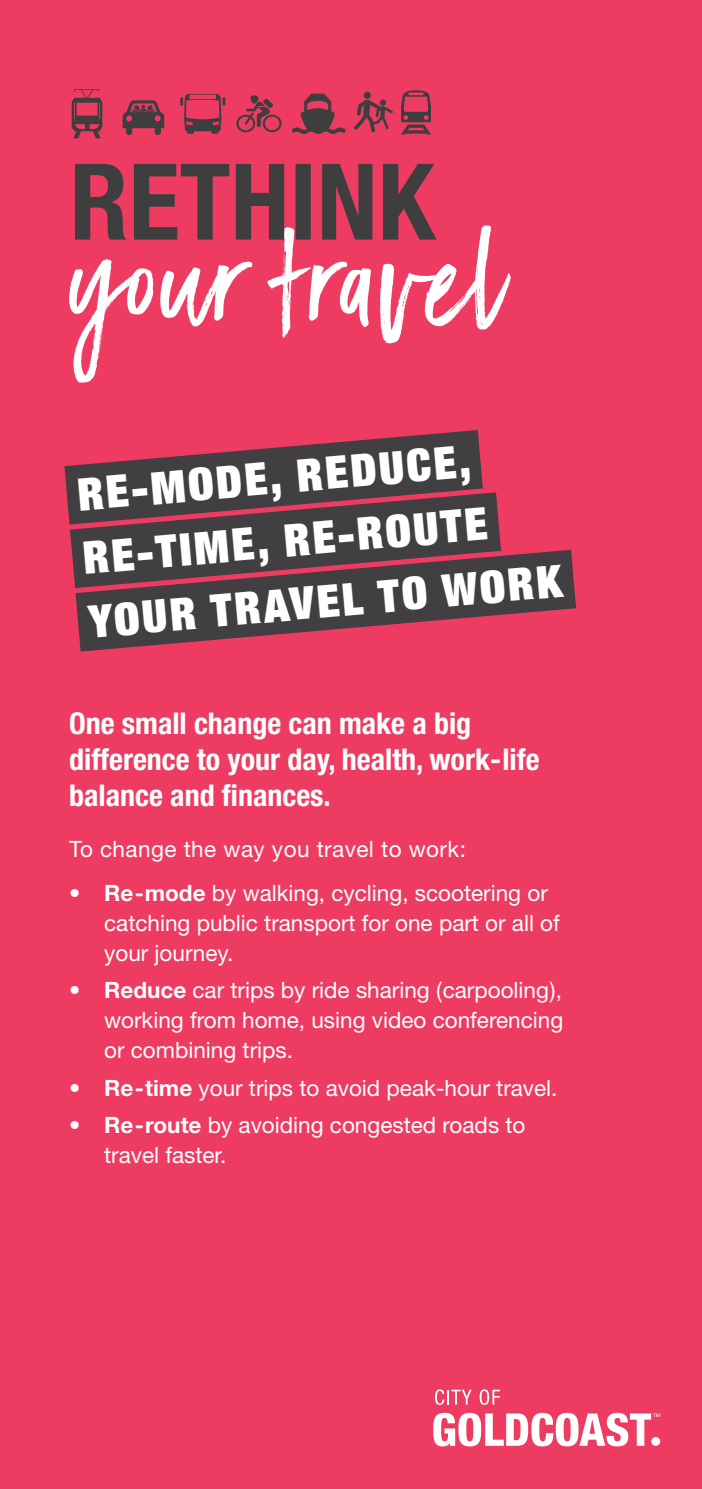
<style>
.page{position:relative;width:702px;height:1489px;background:#fff}
.page>*{position:absolute;margin:0;border:0;box-sizing:border-box;transform-origin:0 0}
.t1{font:900 condensed 45.25px/63.8px "Helvetica Neue LT Std";color:#fff}
.t2{font:700 condensed 30px/36px "Helvetica Neue LT Std";color:#fff}
.t3{font:22.5px/30px "Helvetica Neue LT Std";color:#fff}
.t4{font:22.5px "Helvetica Neue LT Std";letter-spacing:.02em;color:#fff}
.s1{font-weight:700}
</style>
<div class="page">
<div style="left:0;top:0;width:702px;height:1488px;background:#ee3b61"></div>
<svg style="left:158px;top:430px;width:323px;height:28px"></svg>
<svg style="left:64px;top:458px;width:434px;height:57px;background:#523e44"></svg>
<svg style="left:68px;top:515px;width:508px;height:137px"></svg>
<svg style="left:435px;top:1389px;width:36px;height:15px"></svg>
<svg style="left:479px;top:1389px;width:21px;height:15px"></svg>
<svg style="left:433px;top:1412px;width:227px;height:34px"></svg>
<svg style="left:69px;top:225px;width:442px;height:158px"></svg>
<svg style="left:401px;top:90px;width:30px;height:45px"></svg>
<svg style="left:180px;top:94px;width:45px;height:40px"></svg>
<svg style="left:236px;top:95px;width:45px;height:38px"></svg>
<svg style="left:72px;top:89px;width:30px;height:49px"></svg>
<svg style="left:123px;top:100px;width:41px;height:35px"></svg>
<svg style="left:291px;top:94px;width:55px;height:40px"></svg>
<div style="left:363px;top:92px;width:8px;height:7px;background:#3e3e3f;border-radius:50%"></div>
<svg style="left:354px;top:100px;width:39px;height:32px"></svg>
<svg style="left:75px;top:164px;width:361px;height:75px"></svg>
<h1 class="t1" style="left:75px;top:462px;width:476px;rotate:-5deg">RE-MODE, REDUCE,<br>RE-TIME, RE-ROUTE<br>YOUR TRAVEL TO WORK</h1>
<h2 class="t2" style="left:69px;top:704px;width:472px">One small change can make a big difference to your day, health, work-life balance and finances.</h2>
<p class="t4" style="left:69px;top:835px;width:398px">To change the way you travel to work:</p>
<p class="t3" style="left:104px;top:878px;width:457px;text-indent:-35px"><span class="s1">• Re-mode</span> by walking, cycling, scootering or catching public transport for one part or all of your journey.</p>
<p class="t3" style="left:104px;top:975px;width:460px;text-align:justify;text-indent:-35px"><span class="s1">• Reduce</span> car trips by ride sharing (carpooling), working from home, using video conferencing or combining trips.</p>
<p class="t3" style="left:69px;top:1072px;width:490px"><span class="s1">• Re-time</span> your trips to avoid peak-hour travel.</p>
<p class="t3" style="left:104px;top:1109px;width:423px;text-indent:-35px"><span class="s1">• Re-route</span> by avoiding congested roads to travel faster.</p>
</div>
